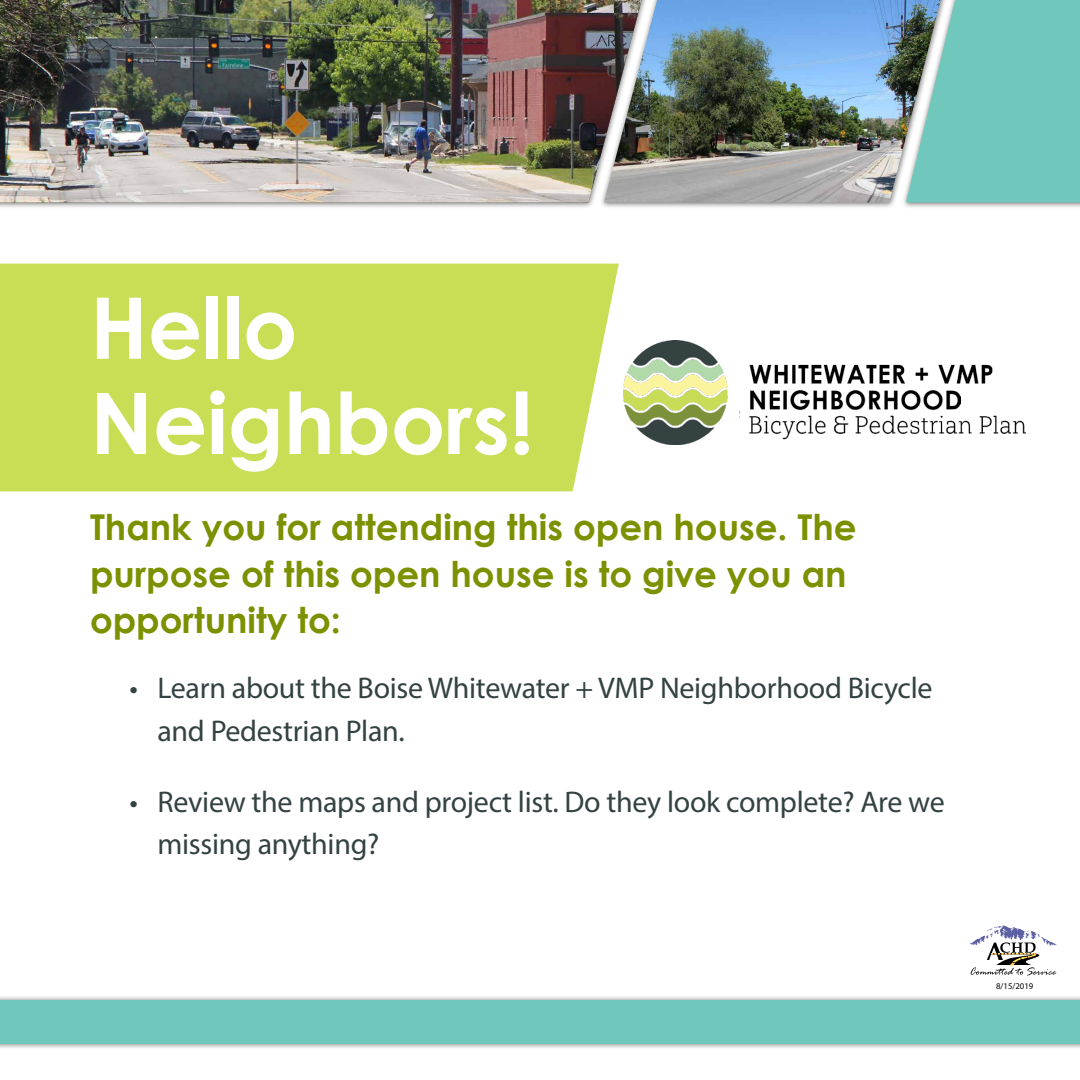
<style>
.page{position:relative;width:1080px;height:1080px;background:#fff}
.page>*{position:absolute;margin:0;border:0;box-sizing:border-box;transform-origin:0 0}
.t1{font:700 85px/95.3px "Century Gothic";color:#fff}
.t2{font:700 35.62px/46.9px "Century Gothic";color:#7d9000}
.t3{font:30px/42.5px "Myriad Pro";letter-spacing:-.01em;color:#344242}
.t4{font:8.75px "Myriad Pro";color:#000}
</style>
<div class="page">
<div style="left:901px;top:0;width:179px;height:209px;background:#000;opacity:.55"></div>
<div style="left:949px;top:0;width:131px;height:202px;background:#6fc8bb"></div>
<div style="left:599px;top:0;width:350px;height:209px;background:#000;opacity:.55"></div>
<img style="left:650px;top:0;width:291px;height:202px">
<div style="left:0;top:0;width:650px;height:209px;background:#000;opacity:.55"></div>
<img style="left:0;top:0;width:642px;height:202px">
<div style="left:0;top:264px;width:619px;height:227px;background:#c9de55"></div>
<svg style="left:970px;top:925px;width:87px;height:51px"></svg>
<img style="left:623px;top:340px;width:105px;height:105px">
<img style="left:749px;top:364px;width:244px;height:20px">
<img style="left:749px;top:382px;width:211px;height:29px">
<img style="left:739px;top:411px;width:287px;height:29px">
<div style="left:0;top:995px;width:1080px;height:55px;background:#000;opacity:.55"></div>
<div style="left:0;top:1000px;width:1080px;height:43px;background:#6fc8bb"></div>
<h1 class="t1" style="left:90px;top:276px;width:445px">Hello<br>Neighbors!</h1>
<p class="t2" style="left:90px;top:502px;width:768px">Thank you for attending this open house. The purpose of this open house is to give you an opportunity to:</p>
<p class="t3" style="left:157px;top:667px;width:777px;text-indent:-28px">• Learn about the Boise Whitewater + VMP Neighborhood Bicycle and Pedestrian Plan.</p>
<p class="t3" style="left:157px;top:780px;width:789px;text-indent:-28px">• Review the maps and project list. Do they look complete? Are we missing anything?</p>
<p class="t4" style="left:996px;top:981px;width:39px">8/15/2019</p>
</div>
